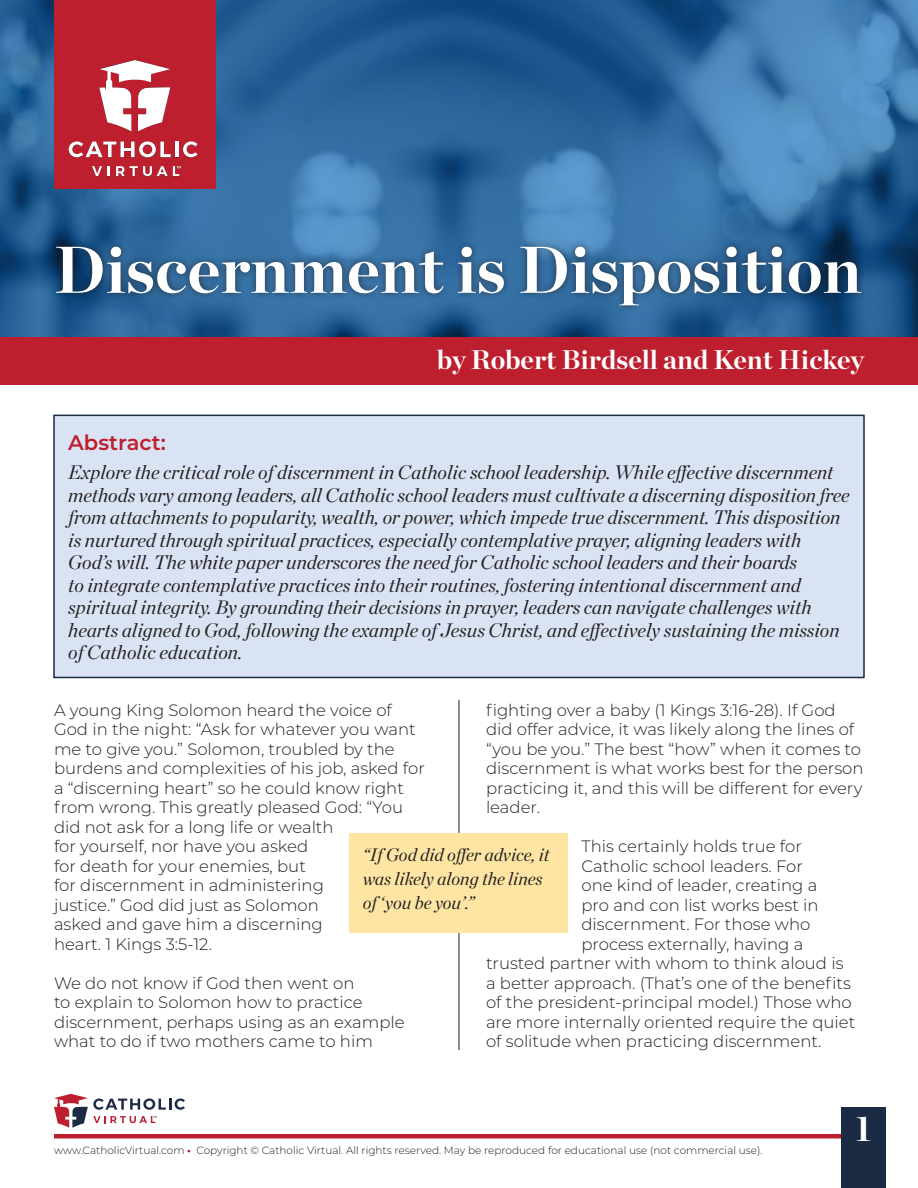
<style>
.page{position:relative;width:918px;height:1188px;background:#fff}
.page>*{position:absolute;margin:0;border:0;box-sizing:border-box;transform-origin:0 0}
.t1{font:700 66px "Chronicle Display";color:#fff}
.t2{font:700 36px "Chronicle Display";color:#fff}
.t3{font:700 27px "Chronicle Display";color:#fff}
.t4{font:600 21px "Montserrat";color:#be1f2e}
.t5{font:italic 19.5px/22.5px "Chronicle Display";color:#231f20}
.t6{font:italic 18px/24px "Chronicle Display";color:#231f20}
.t7{font:300 16.5px/19.5px "Montserrat";color:#231f20}
.t8{font:300 10.5px "Montserrat";color:#231f20}
.s1{font-weight:700;color:#be1f2e}
</style>
<div class="page">
<div style="left:54px;top:1134px;width:811px;height:5px;background:#be1f2e"></div>
<div style="left:842px;top:1107px;width:44px;height:81px;background:#1b2b44"></div>
<svg style="left:54px;top:1094px;width:131px;height:34px"></svg>
<div style="left:54px;top:415px;width:810px;height:262px;background:#dae3f3"></div>
<div style="left:53px;top:415px;width:812px;height:263px;border:2px solid #1b2b44"></div>
<svg style="left:0;top:0;width:918px;height:338px;background:#306a9f"></svg>
<div style="left:49px;top:239px;width:819px;height:74px;background:#231f20;opacity:.75"></div>
<div style="left:54px;top:0;width:162px;height:189px;background:#be1f2e"></div>
<svg style="left:69px;top:141px;width:102px;height:16px"></svg>
<hr style="left:175px;top:142px;width:3px;height:15px;background:#fff">
<svg style="left:183px;top:141px;width:14px;height:16px"></svg>
<svg style="left:92px;top:166px;width:18px;height:10px"></svg>
<svg style="left:99px;top:60px;width:71px;height:71px"></svg>
<svg style="left:116px;top:166px;width:65px;height:10px"></svg>
<div style="left:0;top:338px;width:918px;height:47px;background:#be1f2e"></div>
<hr style="left:459px;top:700px;width:1px;height:350px;background:#231f20">
<div style="left:349px;top:833px;width:219px;height:100px;background:#fee5a4"></div>
<h1 class="t1" style="left:54px;top:216px;width:809px">Discernment is Disposition</h1>
<h3 class="t3" style="left:437px;top:338px;width:428px">by Robert Birdsell and Kent Hickey</h3>
<p class="t4" style="left:68px;top:428px;width:99px">Abstract:</p>
<p class="t5" style="left:68px;top:460px;width:783px">Explore the critical role of discernment in Catholic school leadership. While effective discernment methods vary among leaders, all Catholic school leaders must cultivate a discerning disposition free from attachments to popularity, wealth, or power, which impede true discernment. This disposition is nurtured through spiritual practices, especially contemplative prayer, aligning leaders with God’s will. The white paper underscores the need for Catholic school leaders and their boards<br>to integrate contemplative practices into their routines, fostering intentional discernment and spiritual integrity. By grounding their decisions in prayer, leaders can navigate challenges with hearts aligned to God, following the example of Jesus Christ, and effectively sustaining the mission of Catholic education.</p>
<p class="t7" style="left:54px;top:700px;width:372px">A young King Solomon heard the voice of God in the night: “Ask for whatever you want me to give you.” Solomon, troubled by the burdens and complexities of his job, asked for a “discerning heart” so he could know right from wrong. This greatly pleased God: “You did not ask for a long life or wealth<br>for yourself, nor have you asked<br>for death for your enemies, but<br>for discernment in administering<br>justice.” God did just as Solomon<br>asked and gave him a discerning<br>heart. 1 Kings 3:5-12.</p>
<p class="t7" style="left:54px;top:973px;width:352px">We do not know if God then went on<br>to explain to Solomon how to practice discernment, perhaps using as an example what to do if two mothers came to him</p>
<p class="t7" style="left:486px;top:700px;width:379px">fighting over a baby (1 Kings 3:16-28). If God did offer advice, it was likely along the lines of “you be you.” The best “how” when it comes to discernment is what works best for the person practicing it, and this will be different for every leader.</p>
<p class="t7" style="left:581px;top:836px;width:222px">This certainly holds true for</p>
<p class="t7" style="left:581px;top:856px;width:223px">Catholic school leaders. For</p>
<p class="t7" style="left:581px;top:875px;width:237px">one kind of leader, creating a</p>
<p class="t7" style="left:581px;top:895px;width:239px">pro and con list works best in</p>
<p class="t7" style="left:581px;top:914px;width:230px">discernment. For those who</p>
<p class="t7" style="left:581px;top:934px;width:223px">process externally, having a</p>
<p class="t7" style="left:486px;top:953px;width:359px">trusted partner with whom to think aloud is</p>
<p class="t7" style="left:486px;top:973px;width:366px">a better approach. (That’s one of the benefits</p>
<p class="t7" style="left:486px;top:992px;width:367px">of the president-principal model.) Those who</p>
<p class="t7" style="left:486px;top:1012px;width:371px">are more internally oriented require the quiet</p>
<p class="t7" style="left:486px;top:1031px;width:337px">of solitude when practicing discernment.</p>
<p class="t6" style="left:363px;top:842px;width:188px">“If God did offer advice, it was likely along the lines of ‘you be you’.”</p>
<p class="t8" style="left:54px;top:1143px;width:710px">www.CatholicVirtual.com <span class="s1">•</span> Copyright © Catholic Virtual. All rights reserved. May be reproduced for educational use (not commercial use).</p>
<h2 class="t2" style="left:856px;top:1100px;width:17px">1</h2>
</div>
